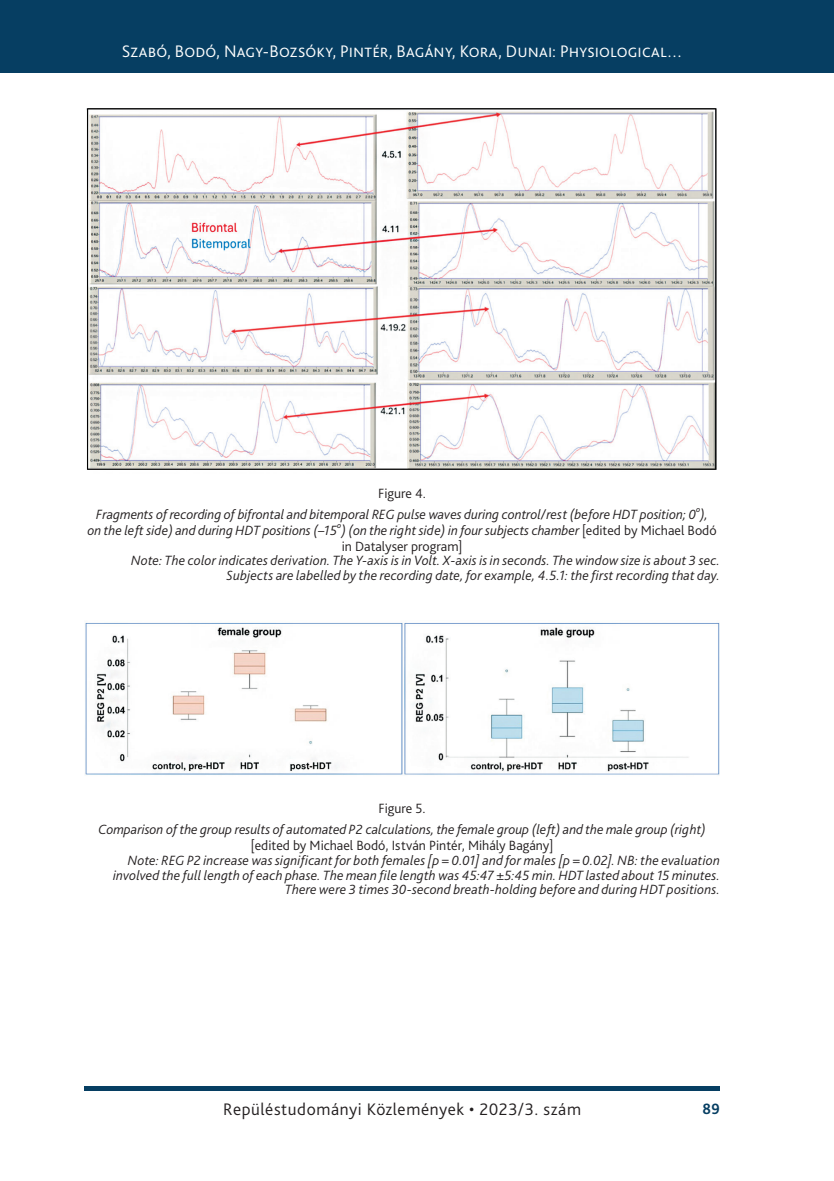
<style>
.page{position:relative;width:834px;height:1181px;background:#fff}
.page>*{position:absolute;margin:0;border:0;box-sizing:border-box;transform-origin:0 0}
.t1{font:300 17.5px "Bliss Pro";letter-spacing:.01em;color:#fff}
.t2{font:300 17.5px "Bliss Pro";letter-spacing:.025em;color:#231f20}
.t3{font:700 15.75px "Bliss Pro";color:#063e62;scale:.95 1}
.ábra_forrás{font:italic 300 14px/14.7px "Bliss Pro";letter-spacing:.015em;color:#231f20;text-align:right}
.Ábra__képalárás{font:italic 300 14px "Bliss Pro";color:#231f20}
.Ábra_címe{font:italic 300 14px/15.8px "Bliss Pro";color:#231f20;text-align:center}
.Ábra__képalárás-2{font:300 14px "Bliss Pro";color:#231f20}
.Ábra_címe-2{font:300 14px "Bliss Pro";color:#231f20}
.Ábra__képalárás-3{font:italic 8.22px "Bliss Pro";color:#231f20}
.s1{font-style:normal}
</style>
<div class="page">
<div style="left:0;top:0;width:833px;height:73px;background:#063e62"></div>
<div style="left:84px;top:1086px;width:635px;height:5px;background:#063e62"></div>
<img style="left:86px;top:108px;width:631px;height:362px">
<img style="left:85px;top:622px;width:634px;height:153px">
<p class="t1" style="left:122px;top:41px;width:562px">Szabó, Bodó, Nagy-Bozsóky, Pintér, Bagány, Kora, Dunai: Physiological…</p>
<p class="Ábra_címe-2" style="left:378px;top:485px;width:49px">Figure 4.</p>
<p class="Ábra__képalárás" style="left:96px;top:506px;width:613px">Fragments of recording of bifrontal and bitemporal REG pulse waves during control/rest (before HDT position; 0 ),</p>
<p class="Ábra__képalárás-3" style="left:696px;top:504px;width:6px">o</p>
<p class="Ábra__képalárás" style="left:88px;top:521px;width:630px">on the left side) and during HDT positions (–15 ) (on the right side) in four subjects chamber <span class="s1">[edited by Michael Bodó</span></p>
<p class="Ábra__képalárás-3" style="left:337px;top:520px;width:6px">o</p>
<p class="Ábra__képalárás-2" style="left:341px;top:537px;width:122px">in Datalyser program]</p>
<p class="ábra_forrás" style="left:131px;top:553px;width:590px">Note: The color indicates derivation. The Y-axis is in Volt. X-axis is in seconds. The window size is about 3 sec.<br>Subjects are labelled by the recording date, for example, 4.5.1: the first recording that day.</p>
<p class="Ábra_címe-2" style="left:378px;top:800px;width:49px">Figure 5.</p>
<p class="Ábra_címe" style="left:98px;top:821px;width:609px">Comparison of the group results of automated P2 calculations, the female group (left) and the male group (right) <span class="s1">[edited by Michael Bodó, István Pintér, Mihály Bagány]</span></p>
<p class="ábra_forrás" style="left:113px;top:852px;width:608px">Note: REG P2 increase was significant for both females [p = 0.01] and for males [p = 0.02]. NB: the evaluation involved the full length of each phase. The mean file length was 45:47 ±5:45 min. HDT lasted about 15 minutes.<br>There were 3 times 30-second breath-holding before and during HDT positions.</p>
<p class="t2" style="left:223px;top:1098px;width:359px">Repüléstudományi Közlemények • 2023/3. szám</p>
<p class="t3" style="left:702px;top:1099px;width:20px">89</p>
</div>
